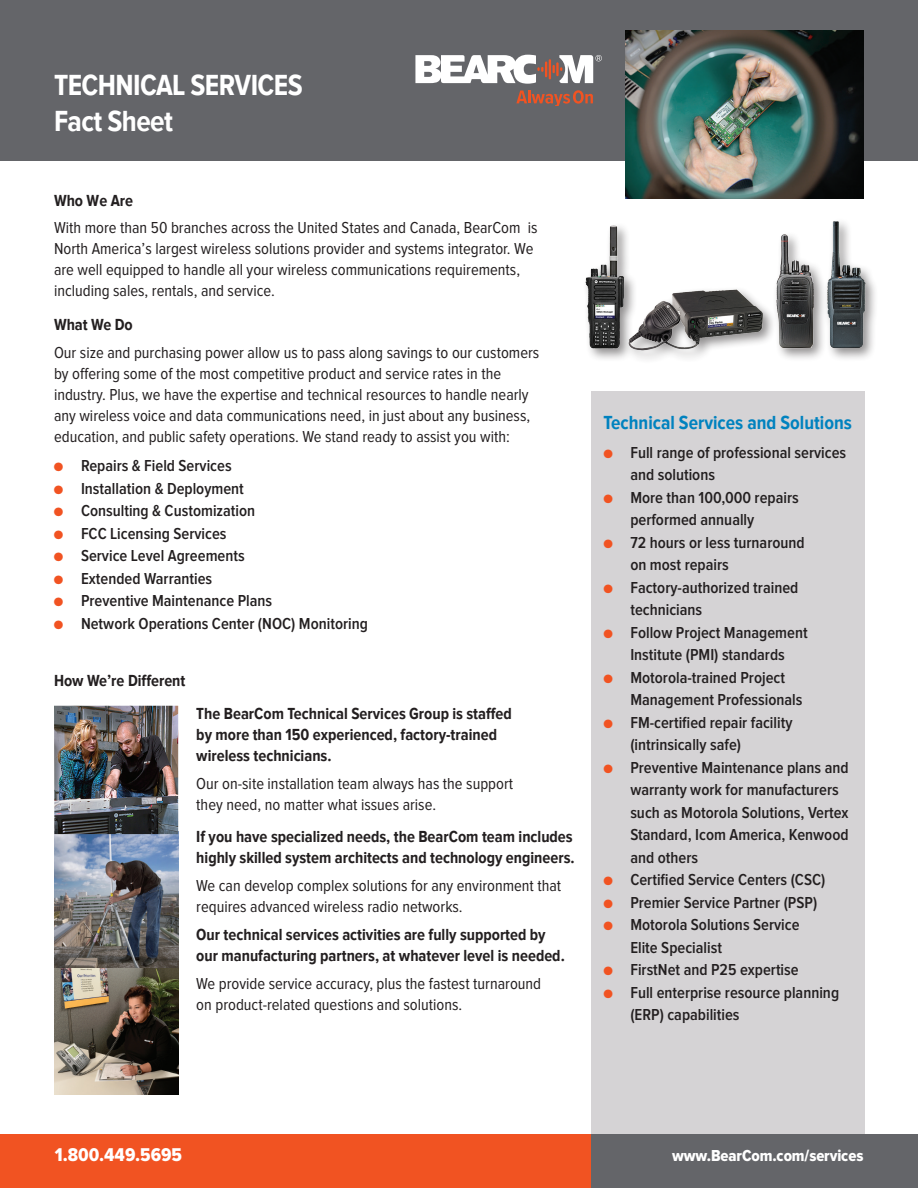
<style>
.page{position:relative;width:918px;height:1188px;background:#fff}
.page>*{position:absolute;margin:0;border:0;box-sizing:border-box;transform-origin:0 0}
.t1{font:700 30px "Proxima Nova Cond";letter-spacing:-.02em;color:#fff}
.t2{font:700 19.5px "Proxima Nova Cond";color:#0082bf}
.t3{font:19.2px "Proxima Nova Cond Extrabld";color:#fff}
.t4{font:16.5px/21px "Proxima Nova Cond";color:#231f20}
.t5{font:600 16.5px/22.5px "Proxima Nova Cond";color:#231f20}
.t6{font:700 16.5px/21px "Proxima Nova Cond";color:#231f20}
.t7{font:16.5px "Proxima Nova Cond Extrabld";letter-spacing:-.005em;color:#fff}
.s1{color:#f15322}
</style>
<div class="page">
<div style="left:592px;top:392px;width:273px;height:748px;background:#d5d3d5"></div>
<div style="left:582px;top:217px;width:297px;height:147px;background:#231f20;opacity:.5"></div>
<img style="left:582px;top:217px;width:295px;height:140px">
<img style="left:54px;top:968px;width:124px;height:127px">
<img style="left:54px;top:834px;width:124px;height:134px">
<img style="left:54px;top:706px;width:124px;height:128px">
<div style="left:589px;top:1134px;width:274px;height:54px;background:#646569"></div>
<div style="left:0;top:1134px;width:591px;height:54px;background:#f15322"></div>
<div style="left:624px;top:1134px;width:294px;height:54px;background:#646569"></div>
<div style="left:0;top:0;width:918px;height:161px;background:#646569"></div>
<svg style="left:415px;top:55px;width:187px;height:29px"></svg>
<svg style="left:516px;top:90px;width:77px;height:15px"></svg>
<img style="left:626px;top:30px;width:238px;height:169px">
<h1 class="t1" style="left:54px;top:68px;width:250px">TECHNICAL SERVICES</h1>
<h1 class="t1" style="left:54px;top:105px;width:121px">Fact Sheet</h1>
<p class="t6" style="left:54px;top:190px;width:81px">Who We Are</p>
<p class="t4" style="left:54px;top:218px;width:485px">With more than 50 branches across the United States and Canada, BearCom is North America’s largest wireless solutions provider and systems integrator. We are well equipped to handle all your wireless communications requirements, including sales, rentals, and service.</p>
<p class="t6" style="left:54px;top:314px;width:80px">What We Do</p>
<p class="t4" style="left:54px;top:343px;width:487px">Our size and purchasing power allow us to pass along savings to our customers by offering some of the most competitive product and service rates in the industry. Plus, we have the expertise and technical resources to handle nearly any wireless voice and data communications need, in just about any business, education, and public safety operations. We stand ready to assist you with:</p>
<p class="t5" style="left:54px;top:455px;width:179px"><span class="s1">●</span> Repairs &amp; Field Services</p>
<p class="t5" style="left:54px;top:478px;width:191px"><span class="s1">●</span> Installation &amp; Deployment</p>
<p class="t5" style="left:54px;top:500px;width:203px"><span class="s1">●</span> Consulting &amp; Customization</p>
<p class="t5" style="left:54px;top:523px;width:174px"><span class="s1">●</span> FCC Licensing Services</p>
<p class="t5" style="left:54px;top:545px;width:192px"><span class="s1">●</span> Service Level Agreements</p>
<p class="t5" style="left:54px;top:568px;width:160px"><span class="s1">●</span> Extended Warranties</p>
<p class="t5" style="left:54px;top:590px;width:220px"><span class="s1">●</span> Preventive Maintenance Plans</p>
<p class="t5" style="left:54px;top:613px;width:315px"><span class="s1">●</span> Network Operations Center (NOC) Monitoring</p>
<p class="t6" style="left:54px;top:670px;width:133px">How We’re Different</p>
<p class="t6" style="left:196px;top:703px;width:317px">The BearCom Technical Services Group is staffed by more than 150 experienced, factory-trained wireless technicians.</p>
<p class="t4" style="left:196px;top:774px;width:318px">Our on-site installation team always has the support they need, no matter what issues arise.</p>
<p class="t6" style="left:196px;top:826px;width:380px">If you have specialized needs, the BearCom team includes highly skilled system architects and technology engineers.</p>
<p class="t4" style="left:196px;top:875px;width:367px">We can develop complex solutions for any environment that requires advanced wireless radio networks.</p>
<p class="t6" style="left:196px;top:924px;width:370px">Our technical services activities are fully supported by our manufacturing partners, at whatever level is needed.</p>
<p class="t4" style="left:196px;top:973px;width:346px">We provide service accuracy, plus the fastest turnaround on product-related questions and solutions.</p>
<p class="t2" style="left:603px;top:411px;width:250px">Technical Services and Solutions</p>
<p class="t5" style="left:630px;top:442px;width:217px;text-indent:-27px"><span class="s1">●</span> Full range of professional services and solutions</p>
<p class="t5" style="left:630px;top:487px;width:170px;text-indent:-27px"><span class="s1">●</span> More than 100,000 repairs performed annually</p>
<p class="t5" style="left:630px;top:532px;width:176px;text-indent:-27px"><span class="s1">●</span> 72 hours or less turnaround on most repairs</p>
<p class="t5" style="left:630px;top:577px;width:170px;text-indent:-27px"><span class="s1">●</span> Factory-authorized trained technicians</p>
<p class="t5" style="left:603px;top:622px;width:206px;text-align:center"><span class="s1">●</span> Follow Project Management<br>Institute (PMI) standards</p>
<p class="t5" style="left:630px;top:667px;width:174px;text-indent:-27px"><span class="s1">●</span> Motorola-trained Project<br>Management Professionals</p>
<p class="t5" style="left:630px;top:712px;width:164px;text-indent:-27px"><span class="s1">●</span> FM-certified repair facility (intrinsically safe)</p>
<p class="t5" style="left:630px;top:757px;width:220px;text-indent:-27px"><span class="s1">●</span> Preventive Maintenance plans and warranty work for manufacturers such as Motorola Solutions, Vertex<br>Standard, Icom America, Kenwood and others</p>
<p class="t5" style="left:603px;top:869px;width:224px"><span class="s1">●</span> Certified Service Centers (CSC)</p>
<p class="t5" style="left:603px;top:892px;width:215px"><span class="s1">●</span> Premier Service Partner (PSP)</p>
<p class="t5" style="left:630px;top:914px;width:171px;text-indent:-27px"><span class="s1">●</span> Motorola Solutions Service<br>Elite Specialist</p>
<p class="t5" style="left:603px;top:959px;width:197px"><span class="s1">●</span> FirstNet and P25 expertise</p>
<p class="t5" style="left:630px;top:982px;width:210px;text-indent:-27px"><span class="s1">●</span> Full enterprise resource planning (ERP) capabilities</p>
<p class="t3" style="left:55px;top:1146px;width:129px">1.800.449.5695</p>
<p class="t7" style="left:672px;top:1148px;width:193px">www.BearCom.com/services</p>
</div>
